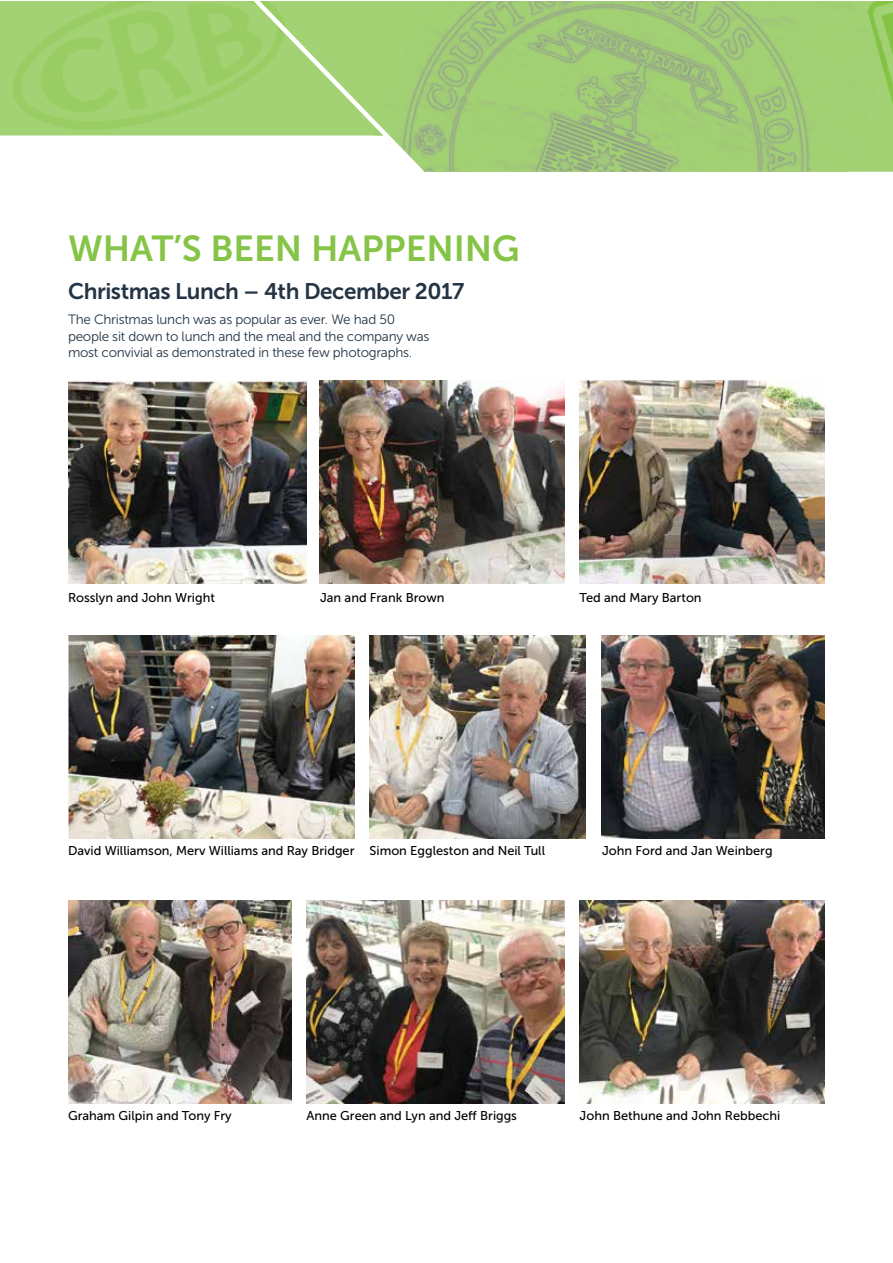
<style>
.page{position:relative;width:893px;height:1263px;background:#fff}
.page>*{position:absolute;margin:0;border:0;box-sizing:border-box;transform-origin:0 0}
.t1{font:36px "Museo Sans 700";color:#85c446}
.t2{font:22.5px "Museo Sans 700";letter-spacing:-.02em;color:#243444}
.t3{font:13.5px/16.5px "Museo Sans 300";letter-spacing:-.02em;color:#243444}
.t4{font:12.75px "Museo Sans 500";color:#000}
</style>
<div class="page">
<svg style="left:0;top:1px;width:229px;height:135px;background:#9fd06e"></svg>
<img style="left:428px;top:1px;width:464px;height:171px">
<svg style="left:229px;top:1px;width:199px;height:171px"></svg>
<img style="left:68px;top:381px;width:238px;height:203px">
<img style="left:319px;top:381px;width:245px;height:203px">
<img style="left:580px;top:381px;width:245px;height:203px">
<img style="left:68px;top:900px;width:224px;height:203px">
<img style="left:306px;top:900px;width:258px;height:203px">
<img style="left:580px;top:900px;width:245px;height:203px">
<img style="left:69px;top:635px;width:285px;height:203px">
<img style="left:370px;top:635px;width:216px;height:203px">
<img style="left:601px;top:635px;width:224px;height:203px">
<h1 class="t1" style="left:68px;top:228px;width:453px">WHAT’S BEEN HAPPENING</h1>
<h2 class="t2" style="left:68px;top:279px;width:398px">Christmas Lunch – 4th December 2017</h2>
<p class="t3" style="left:68px;top:311px;width:363px">The Christmas lunch was as popular as ever. We had 50 people sit down to lunch and the meal and the company was most convivial as demonstrated in these few photographs.</p>
<p class="t4" style="left:68px;top:590px;width:148px">Rosslyn and John Wright</p>
<p class="t4" style="left:320px;top:590px;width:126px">Jan and Frank Brown</p>
<p class="t4" style="left:580px;top:590px;width:124px">Ted and Mary Barton</p>
<p class="t4" style="left:68px;top:843px;width:478px">David Williamson, Merv Williams and Ray Bridger Simon Eggleston and Neil Tull</p>
<p class="t4" style="left:602px;top:843px;width:172px">John Ford and Jan Weinberg</p>
<p class="t4" style="left:68px;top:1108px;width:165px">Graham Gilpin and Tony Fry</p>
<p class="t4" style="left:307px;top:1108px;width:212px">Anne Green and Lyn and Jeff Briggs</p>
<p class="t4" style="left:580px;top:1108px;width:202px">John Bethune and John Rebbechi</p>
</div>
